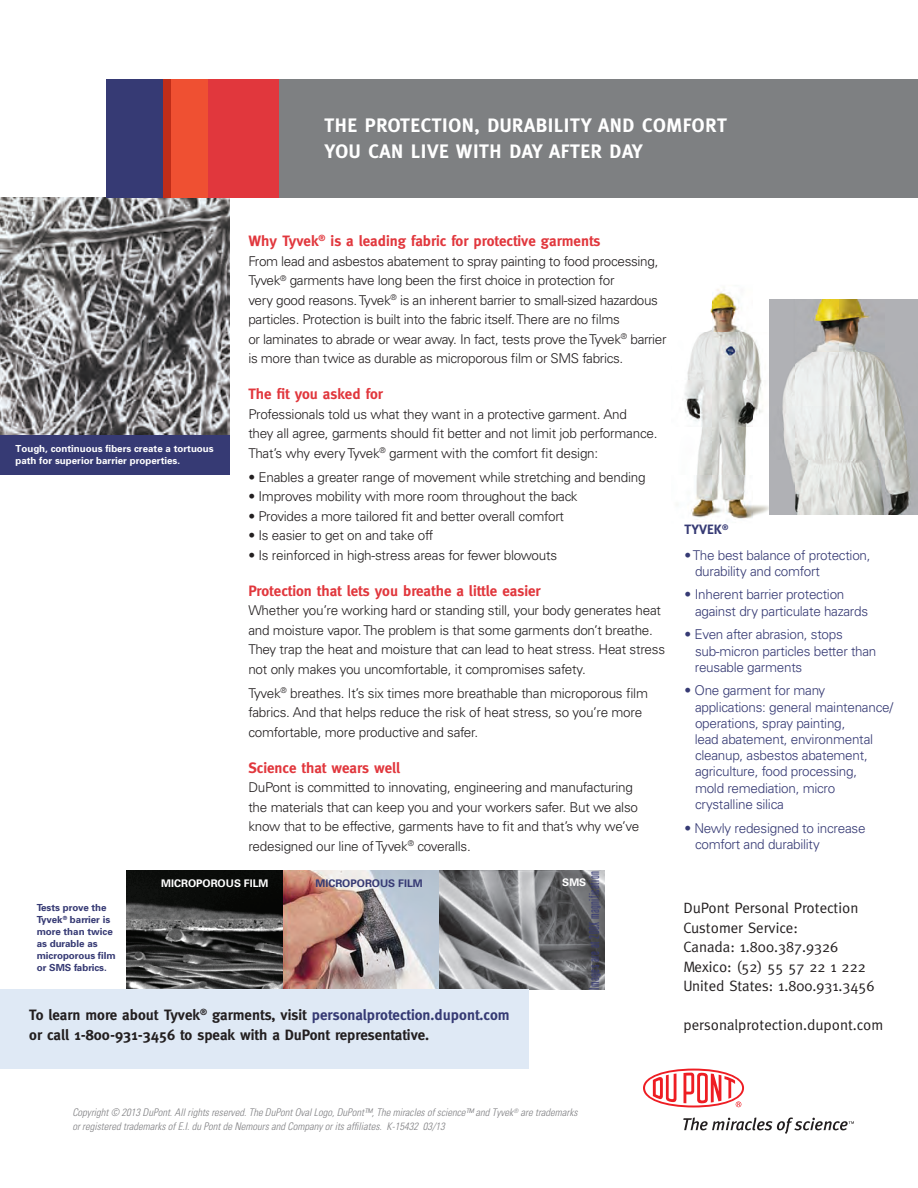
<style>
.page{position:relative;width:918px;height:1188px;background:#fff}
.page>*{position:absolute;margin:0;border:0;box-sizing:border-box;transform-origin:0 0}
.t1{font:700 19.5px/26.1px "Meta";letter-spacing:.03em;color:#fff}
.t2{font:15px/19.5px "Meta";color:#231f20}
.t3{font:700 15px "Meta";color:#e1373d}
.t4{font:700 15px/19.5px "Meta";color:#231f20}
.t5{font:300 ultra-condensed 13.8px "Univers";letter-spacing:.03em;color:#363a74}
.t6{font:300 13.5px/19.5px "Univers";letter-spacing:-.02em;color:#231f20}
.t7{font:300 13.5px/16.2px "Univers";letter-spacing:-.02em;color:#363a74}
.t8{font:700 13.5px "Meta";letter-spacing:.005em;color:#363a74}
.t9{font:italic 300 condensed 10.5px/13.5px "Univers";color:#808083}
.t10{font:700 10.5px "Univers";color:#fff}
.t11{font:700 10.5px "Univers";color:#363a74}
.t12{font:700 9.75px/12px "Univers";color:#363a74}
.t13{font:700 9.75px/12px "Univers";color:#fff}
.s1{color:#363a74}
</style>
<div class="page">
<svg style="left:643px;top:1069px;width:101px;height:38px"></svg>
<svg style="left:683px;top:1117px;width:171px;height:17px"></svg>
<img style="left:794px;top:299px;width:124px;height:215px">
<img style="left:684px;top:287px;width:110px;height:232px">
<svg style="left:770px;top:514px;width:24px;height:1px"></svg>
<img style="left:0;top:198px;width:230px;height:237px">
<div style="left:278px;top:79px;width:640px;height:119px;background:#7e8082"></div>
<div style="left:208px;top:79px;width:70px;height:119px;background:#e1373d"></div>
<div style="left:170px;top:79px;width:38px;height:119px;background:#ef5032"></div>
<div style="left:162px;top:79px;width:8px;height:119px;background:#c02d19"></div>
<div style="left:106px;top:79px;width:56px;height:119px;background:#363a74"></div>
<div style="left:0;top:435px;width:230px;height:39px;background:#363a74"></div>
<img style="left:127px;top:871px;width:478px;height:119px">
<div style="left:0;top:989px;width:529px;height:80px;background:#dfe9f5"></div>
<p class="t13" style="left:15px;top:442px;width:200px">Tough, continuous fibers create a tortuous path for superior barrier properties.</p>
<h1 class="t1" style="left:324px;top:113px;width:404px">THE PROTECTION, DURABILITY AND COMFORT<br>YOU CAN LIVE WITH DAY AFTER DAY</h1>
<p class="t3" style="left:248px;top:235px;width:354px">Why Tyvek<sup>®</sup> is a leading fabric for protective garments</p>
<p class="t6" style="left:248px;top:251px;width:420px">From lead and asbestos abatement to spray painting to food processing, Tyvek<sup>®</sup> garments have long been the first choice in protection for<br>very good reasons. Tyvek<sup>®</sup> is an inherent barrier to small-sized hazardous particles. Protection is built into the fabric itself. There are no films<br>or laminates to abrade or wear away. In fact, tests prove the Tyvek<sup>®</sup> barrier is more than twice as durable as microporous film or SMS fabrics.</p>
<p class="t3" style="left:248px;top:388px;width:136px">The fit you asked for</p>
<p class="t6" style="left:248px;top:404px;width:411px">Professionals told us what they want in a protective garment. And<br>they all agree, garments should fit better and not limit job performance.<br>That’s why every Tyvek<sup>®</sup> garment with the comfort fit design:</p>
<p class="t6" style="left:248px;top:467px;width:399px">• Enables a greater range of movement while stretching and bending</p>
<p class="t6" style="left:248px;top:486px;width:331px">• Improves mobility with more room throughout the back</p>
<p class="t6" style="left:248px;top:506px;width:317px">• Provides a more tailored fit and better overall comfort</p>
<p class="t6" style="left:248px;top:525px;width:186px">• Is easier to get on and take off</p>
<p class="t6" style="left:248px;top:545px;width:310px">• Is reinforced in high-stress areas for fewer blowouts</p>
<p class="t3" style="left:248px;top:584px;width:294px">Protection that lets you breathe a little easier</p>
<p class="t6" style="left:248px;top:600px;width:418px">Whether you’re working hard or standing still, your body generates heat and moisture vapor. The problem is that some garments don’t breathe.<br>They trap the heat and moisture that can lead to heat stress. Heat stress not only makes you uncomfortable, it compromises safety.</p>
<p class="t6" style="left:248px;top:683px;width:401px">Tyvek<sup>®</sup> breathes. It’s six times more breathable than microporous film fabrics. And that helps reduce the risk of heat stress, so you’re more comfortable, more productive and safer.</p>
<p class="t3" style="left:248px;top:761px;width:153px">Science that wears well</p>
<p class="t6" style="left:248px;top:777px;width:392px">DuPont is committed to innovating, engineering and manufacturing the materials that can keep you and your workers safer. But we also know that to be effective, garments have to fit and that’s why we’ve redesigned our line of Tyvek<sup>®</sup> coveralls.</p>
<p class="t8" style="left:685px;top:524px;width:45px">TYVEK<sup>®</sup></p>
<p class="t7" style="left:695px;top:546px;width:177px;text-indent:-10px">• The best balance of protection, durability and comfort</p>
<p class="t7" style="left:695px;top:586px;width:175px;text-indent:-10px">• Inherent barrier protection against dry particulate hazards</p>
<p class="t7" style="left:695px;top:626px;width:183px;text-indent:-10px">• Even after abrasion, stops sub-micron particles better than reusable garments</p>
<p class="t7" style="left:695px;top:682px;width:200px;text-indent:-10px">• One garment for many applications: general maintenance/ operations, spray painting,<br>lead abatement, environmental cleanup, asbestos abatement, agriculture, food processing,<br>mold remediation, micro crystalline silica</p>
<p class="t7" style="left:695px;top:819px;width:172px;text-indent:-10px">• Newly redesigned to increase comfort and durability</p>
<p class="t10" style="left:163px;top:877px;width:109px">MICROPOROUS FILM</p>
<p class="t11" style="left:316px;top:877px;width:109px">MICROPOROUS FILM</p>
<p class="t10" style="left:562px;top:875px;width:25px">SMS</p>
<p class="t5" style="left:587px;top:990px;width:120px;rotate:-90deg">Images are at 200X magnification</p>
<p class="t4" style="left:29px;top:1006px;width:482px">To learn more about Tyvek<sup>®</sup> garments, visit <span class="s1">personalprotection.dupont.com </span>or call 1-800-931-3456 to speak with a DuPont representative.</p>
<p class="t10" style="left:161px;top:877px;width:109px">MICROPOROUS FILM</p>
<p class="t12" style="left:37px;top:901px;width:81px">Tests prove the<br>Tyvek<sup>®</sup> barrier is more than twice as durable as microporous film or SMS fabrics.</p>
<p class="t9" style="left:72px;top:1106px;width:507px">Copyright © 2013 DuPont. All rights reserved. The DuPont Oval Logo, DuPont™, The miracles of science™ and Tyvek<sup>®</sup> are trademarks or registered trademarks of E.I. du Pont de Nemours and Company or its affiliates. K-15432 03/13</p>
<p class="t2" style="left:683px;top:899px;width:193px">DuPont Personal Protection<br>Customer Service:<br>Canada: 1.800.387.9326<br>Mexico: (52) 55 57 22 1 222<br>United States: 1.800.931.3456</p>
<p class="t2" style="left:683px;top:1016px;width:201px">personalprotection.dupont.com</p>
</div>
